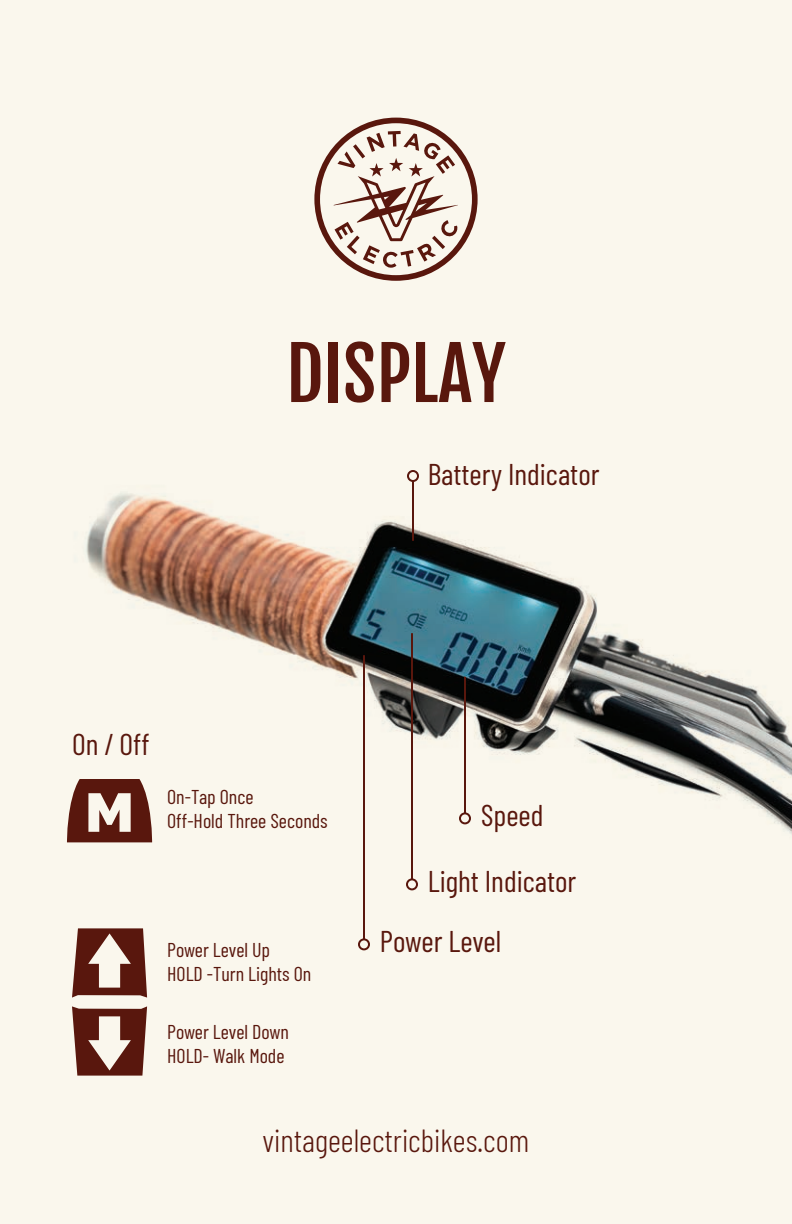
<style>
.page{position:relative;width:792px;height:1224px;background:#faf7ed}
.page>*{position:absolute;margin:0;border:0;box-sizing:border-box;transform-origin:0 0}
.t1{font:72px "Fjalla One";color:#59170d}
.t2{font:300 32px "Barlow Condensed";color:#59170d}
.t3{font:30px "Barlow Condensed";color:#59170d}
.t4{font:20px "Barlow Condensed";color:#59170d}
</style>
<div class="page">
<img style="left:67px;top:473px;width:725px;height:525px">
<svg style="left:314px;top:118px;width:164px;height:163px"></svg>
<hr style="left:411px;top:633px;width:2px;height:247px;background:#59170d">
<div style="left:407px;top:879px;width:10px;height:10px;background:#faf7ed;border-radius:50%"></div>
<div style="left:406px;top:878px;width:12px;height:12px;border:2px solid #59170d;border-radius:50%"></div>
<hr style="left:363px;top:655px;width:2px;height:285px;background:#59170d">
<div style="left:359px;top:939px;width:10px;height:10px;background:#faf7ed;border-radius:50%"></div>
<div style="left:358px;top:938px;width:12px;height:12px;border:2px solid #59170d;border-radius:50%"></div>
<hr style="left:464px;top:677px;width:2px;height:137px;background:#59170d">
<div style="left:460px;top:813px;width:10px;height:10px;background:#faf7ed;border-radius:50%"></div>
<div style="left:459px;top:812px;width:12px;height:12px;border:2px solid #59170d;border-radius:50%"></div>
<hr style="left:412px;top:480px;width:2px;height:61px;background:#59170d">
<div style="left:408px;top:471px;width:10px;height:10px;background:#faf7ed;border-radius:50%"></div>
<div style="left:407px;top:470px;width:12px;height:12px;border:2px solid #59170d;border-radius:50%"></div>
<svg style="left:72px;top:928px;width:75px;height:70px"></svg>
<svg style="left:72px;top:1006px;width:75px;height:70px"></svg>
<svg style="left:67px;top:779px;width:85px;height:63px"></svg>
<p class="t1" style="left:286px;top:329px;width:221px">DISPLAY</p>
<p class="t3" style="left:428px;top:455px;width:173px">Battery Indicator</p>
<p class="t3" style="left:72px;top:726px;width:79px">On / Off</p>
<p class="t4" style="left:167px;top:784px;width:88px">On-Tap Once</p>
<p class="t4" style="left:167px;top:808px;width:162px">Off-Hold Three Seconds</p>
<p class="t4" style="left:167px;top:938px;width:104px">Power Level Up</p>
<p class="t4" style="left:167px;top:962px;width:146px">HOLD -Turn Lights On</p>
<p class="t4" style="left:167px;top:1020px;width:123px">Power Level Down</p>
<p class="t4" style="left:167px;top:1044px;width:119px">HOLD- Walk Mode</p>
<p class="t3" style="left:481px;top:796px;width:64px">Speed</p>
<p class="t3" style="left:428px;top:862px;width:150px">Light Indicator</p>
<p class="t3" style="left:380px;top:922px;width:123px">Power Level</p>
<p class="t2" style="left:263px;top:1121px;width:268px">vintageelectricbikes.com</p>
</div>
